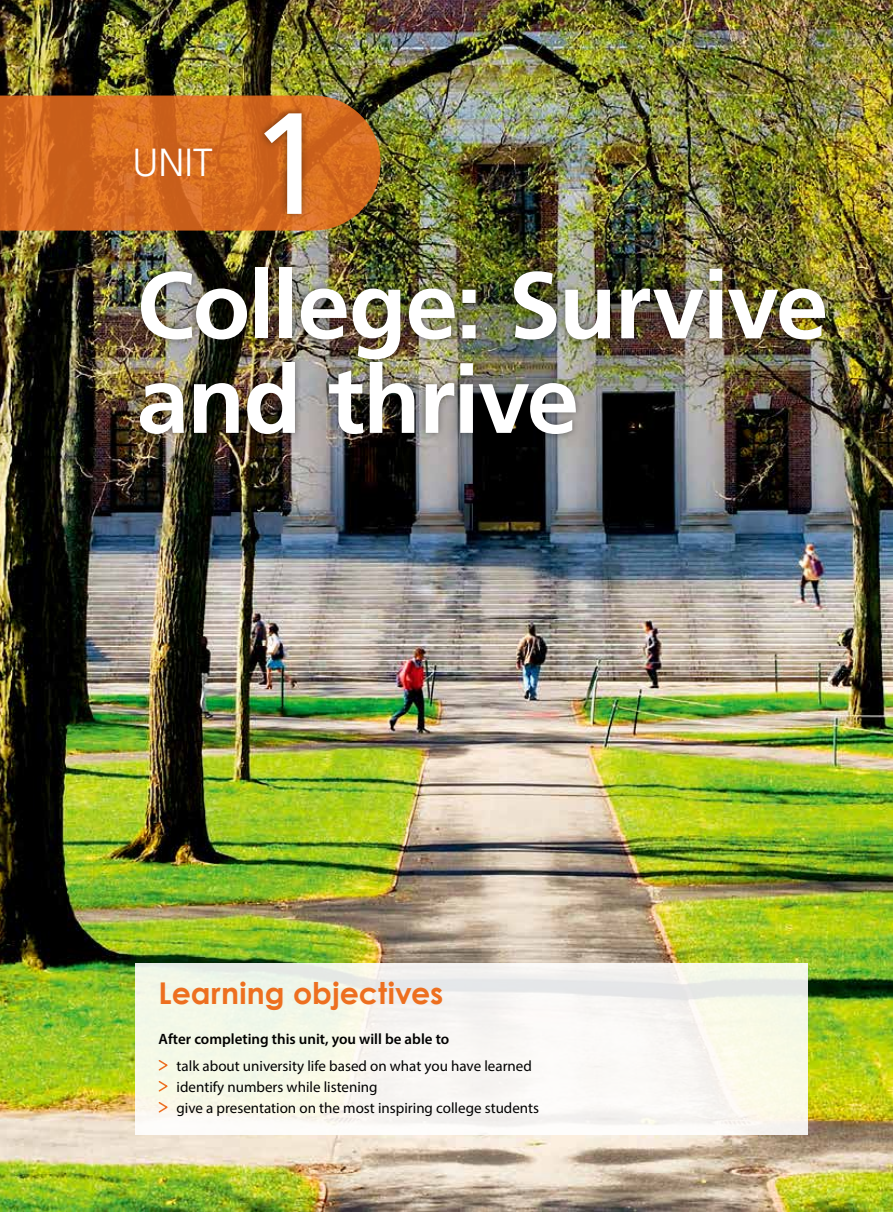
<style>
.page{position:relative;width:893px;height:1212px;background:#fff}
.page>*{position:absolute;margin:0;border:0;box-sizing:border-box;transform-origin:0 0}
.t1{font:144px "Frutiger CE";color:#fff}
.t2{font:700 94.5px/94.5px "Frutiger LT Std";letter-spacing:-.02em;color:#fff}
.t3{font:300 38.85px "Frutiger LT";color:#fff}
.t4{font:700 30px "Century Gothic";color:#ed6f1f}
.t5{font:15px/21px "Myriad Pro";color:#000}
.t6{font:600 15px "Myriad Pro";color:#000}
</style>
<div class="page">
<img style="left:0;top:0;width:893px;height:1212px">
<div style="left:135px;top:963px;width:672px;height:172px;background:linear-gradient(to bottom,#eff2ea,#fcfaf3)"></div>
<svg style="left:157px;top:1058px;width:13px;height:14px"></svg>
<svg style="left:157px;top:1079px;width:13px;height:14px"></svg>
<svg style="left:157px;top:1100px;width:13px;height:14px"></svg>
<svg style="left:0;top:96px;width:381px;height:135px;background:#d16820"></svg>
<div style="left:132px;top:105px;width:701px;height:337px;background:#000;opacity:.5"></div>
<h3 class="t3" style="left:132px;top:141px;width:81px">UNIT</h3>
<h1 class="t1" style="left:248px;top:80px;width:82px">1</h1>
<h2 class="t2" style="left:137px;top:259px;width:693px">College: Survive and thrive</h2>
<h3 class="t4" style="left:159px;top:974px;width:286px">Learning objectives</h3>
<p class="t6" style="left:159px;top:1029px;width:292px">After completing this unit, you will be able to</p>
<p class="t5" style="left:177px;top:1055px;width:364px">talk about university life based on what you have learned identify numbers while listening<br>give a presentation on the most inspiring college students</p>
</div>
